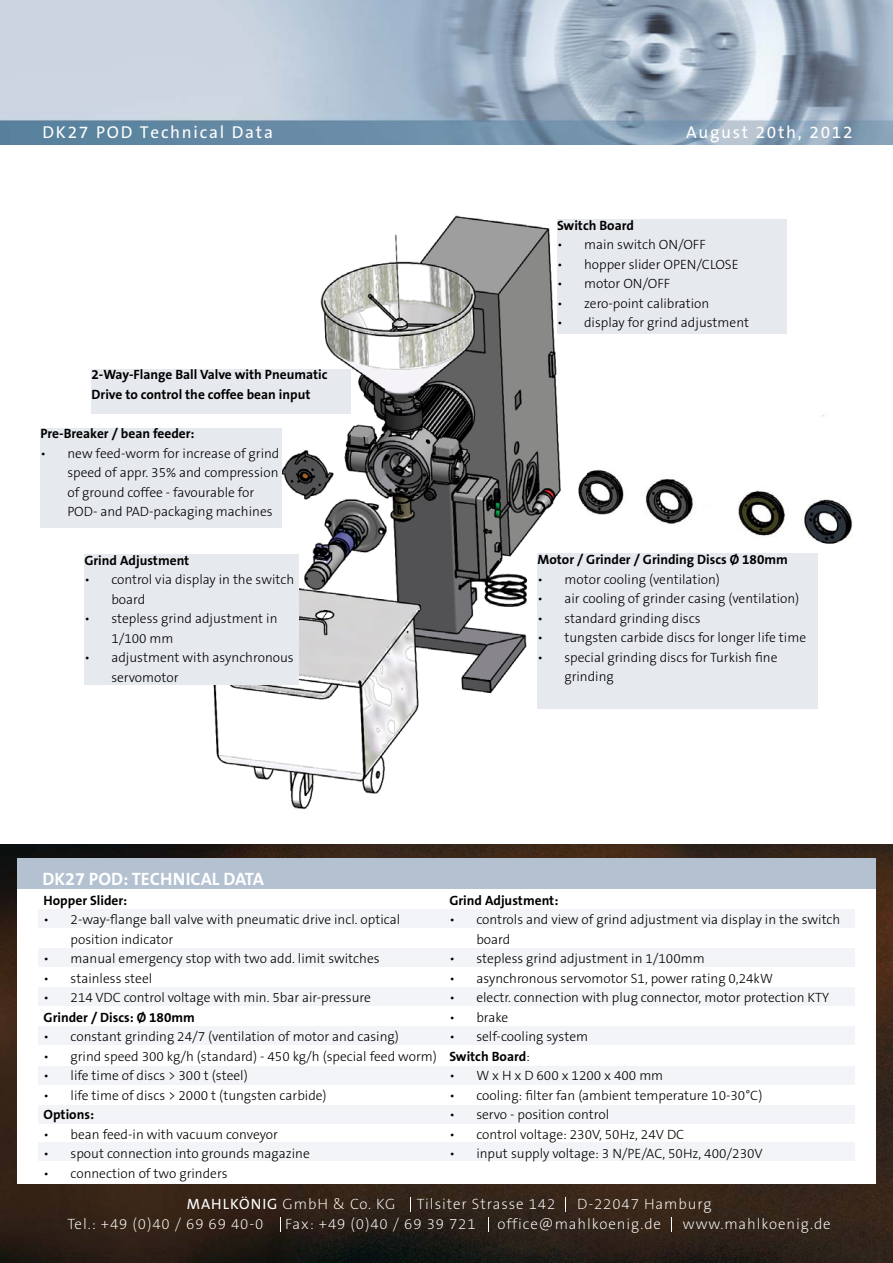
<style>
.page{position:relative;width:893px;height:1263px;background:#fff}
.page>*{position:absolute;margin:0;border:0;box-sizing:border-box;transform-origin:0 0}
.t1{font:700 18px "The Sans B7";color:#fff}
.t2{font:17.25px "The Sans B5 Plain";letter-spacing:.1em;color:#fff}
.t3{font:200 15px "The Sans B2";letter-spacing:.06em;color:#fff}
.t4{font:300 13.5px/19.5px "The Sans B3";color:#000}
.t5{font:700 13.5px/19.5px "The Sans B7";color:#000}
.s1{font-family:"The Sans B3";font-weight:300}
.s2{font-family:"The Sans B5 Plain";font-weight:400}
</style>
<div class="page">
<img style="left:0;top:0;width:893px;height:145px">
<img style="left:0;top:844px;width:893px;height:419px">
<svg style="left:410px;top:1197px;width:1px;height:15px"></svg>
<svg style="left:565px;top:1197px;width:1px;height:15px"></svg>
<svg style="left:671px;top:1217px;width:1px;height:15px"></svg>
<svg style="left:488px;top:1217px;width:1px;height:15px"></svg>
<svg style="left:280px;top:1217px;width:1px;height:15px"></svg>
<div style="left:17px;top:888px;width:859px;height:295px;background:#fff"></div>
<div style="left:17px;top:858px;width:859px;height:31px;background:#b3c1d1"></div>
<div style="left:38px;top:909px;width:817px;height:18px;background:#f3f4f7"></div>
<div style="left:38px;top:948px;width:817px;height:18px;background:#f3f4f7"></div>
<div style="left:38px;top:987px;width:817px;height:19px;background:#f3f4f7"></div>
<div style="left:38px;top:1027px;width:817px;height:18px;background:#f3f4f7"></div>
<div style="left:38px;top:1066px;width:817px;height:18px;background:#f3f4f7"></div>
<div style="left:38px;top:1105px;width:817px;height:18px;background:#f3f4f7"></div>
<div style="left:38px;top:1142px;width:817px;height:18px;background:#f3f4f7"></div>
<img style="left:163px;top:215px;width:690px;height:595px">
<div style="left:40px;top:428px;width:242px;height:99px;background:#e6eaef"></div>
<div style="left:92px;top:369px;width:259px;height:45px;background:#e6eaef"></div>
<div style="left:537px;top:554px;width:281px;height:155px;background:#e6eaef"></div>
<div style="left:84px;top:554px;width:214px;height:131px;background:#e6eaef"></div>
<div style="left:557px;top:219px;width:230px;height:115px;background:#e6eaef"></div>
<p class="t2" style="left:43px;top:124px;width:232px">DK27 POD Technical Data</p>
<p class="t2" style="left:686px;top:124px;width:168px">August 20th, 2012</p>
<p class="t5" style="left:92px;top:365px;width:237px">2-Way-Flange Ball Valve with Pneumatic<br>Drive to control the coffee bean input</p>
<p class="t5" style="left:40px;top:424px;width:156px">Pre-Breaker / bean feeder:</p>
<p class="t4" style="left:67px;top:444px;width:214px;text-indent:-27px">• new feed-worm for increase of grind speed of appr. 35% and compression of ground coffee - favourable for POD- and PAD-packaging machines</p>
<p class="t5" style="left:84px;top:551px;width:107px">Grind Adjustment</p>
<p class="t4" style="left:111px;top:570px;width:184px;text-indent:-27px">• control via display in the switch board</p>
<p class="t4" style="left:111px;top:609px;width:168px;text-indent:-27px">• stepless grind adjustment in<br>1/100 mm</p>
<p class="t4" style="left:111px;top:648px;width:184px;text-indent:-27px">• adjustment with asynchronous servomotor</p>
<p class="t5" style="left:557px;top:216px;width:78px">Switch Board</p>
<p class="t4" style="left:557px;top:235px;width:150px">• main switch ON/OFF</p>
<p class="t4" style="left:557px;top:255px;width:183px">• hopper slider OPEN/CLOSE</p>
<p class="t4" style="left:557px;top:274px;width:115px">• motor ON/OFF</p>
<p class="t4" style="left:557px;top:294px;width:154px">• zero-point calibration</p>
<p class="t4" style="left:557px;top:313px;width:193px">• display for grind adjustment</p>
<p class="t5" style="left:537px;top:550px;width:252px">Motor / Grinder / Grinding Discs Ø 180mm</p>
<p class="t4" style="left:537px;top:570px;width:184px">• motor cooling (ventilation)</p>
<p class="t4" style="left:537px;top:589px;width:263px">• air cooling of grinder casing (ventilation)</p>
<p class="t4" style="left:537px;top:609px;width:165px">• standard grinding discs</p>
<p class="t4" style="left:537px;top:628px;width:270px">• tungsten carbide discs for longer life time</p>
<p class="t4" style="left:564px;top:648px;width:215px;text-indent:-27px">• special grinding discs for Turkish fine grinding</p>
<h1 class="t1" style="left:43px;top:869px;width:223px">DK27 POD: TECHNICAL DATA</h1>
<p class="t5" style="left:44px;top:891px;width:85px">Hopper Slider:</p>
<p class="t4" style="left:71px;top:911px;width:331px;text-indent:-27px">• 2-way-flange ball valve with pneumatic drive incl. optical position indicator</p>
<p class="t4" style="left:44px;top:950px;width:338px">• manual emergency stop with two add. limit switches</p>
<p class="t4" style="left:44px;top:969px;width:110px">• stainless steel</p>
<p class="t4" style="left:44px;top:989px;width:329px">• 214 VDC control voltage with min. 5bar air-pressure</p>
<p class="t5" style="left:44px;top:1008px;width:153px">Grinder / Discs: Ø 180mm</p>
<p class="t4" style="left:44px;top:1028px;width:357px">• constant grinding 24/7 (ventilation of motor and casing)</p>
<p class="t4" style="left:44px;top:1047px;width:395px">• grind speed 300 kg/h (standard) - 450 kg/h (special feed worm)</p>
<p class="t4" style="left:44px;top:1067px;width:206px">• life time of discs &gt; 300 t (steel)</p>
<p class="t4" style="left:44px;top:1086px;width:285px">• life time of discs &gt; 2000 t (tungsten carbide)</p>
<p class="t5" style="left:44px;top:1106px;width:52px">Options:</p>
<p class="t4" style="left:44px;top:1125px;width:236px">• bean feed-in with vacuum conveyor</p>
<p class="t4" style="left:44px;top:1145px;width:268px">• spout connection into grounds magazine</p>
<p class="t4" style="left:44px;top:1164px;width:186px">• connection of two grinders</p>
<p class="t5" style="left:449px;top:891px;width:111px">Grind Adjustment:</p>
<p class="t4" style="left:476px;top:911px;width:366px;text-indent:-27px">• controls and view of grind adjustment via display in the switch board</p>
<p class="t4" style="left:449px;top:950px;width:257px">• stepless grind adjustment in 1/100mm</p>
<p class="t4" style="left:449px;top:969px;width:325px">• asynchronous servomotor S1, power rating 0,24kW</p>
<p class="t4" style="left:449px;top:989px;width:381px">• electr. connection with plug connector, motor protection KTY</p>
<p class="t4" style="left:449px;top:1008px;width:60px">• brake</p>
<p class="t4" style="left:449px;top:1028px;width:140px">• self-cooling system</p>
<p class="t5" style="left:449px;top:1047px;width:82px">Switch Board<span class="s1">:</span></p>
<p class="t4" style="left:449px;top:1067px;width:215px">• W x H x D 600 x 1200 x 400 mm</p>
<p class="t4" style="left:449px;top:1086px;width:315px">• cooling: filter fan (ambient temperature 10-30°C)</p>
<p class="t4" style="left:449px;top:1106px;width:161px">• servo - position control</p>
<p class="t4" style="left:449px;top:1125px;width:236px">• control voltage: 230V, 50Hz, 24V DC</p>
<p class="t4" style="left:449px;top:1145px;width:315px">• input supply voltage: 3 N/PE/AC, 50Hz, 400/230V</p>
<p class="t3" style="left:187px;top:1197px;width:210px"><span class="s2">MAHLKÖNIG</span> GmbH &amp; Co. KG</p>
<p class="t3" style="left:417px;top:1197px;width:140px">Tilsiter Strasse 142</p>
<p class="t3" style="left:577px;top:1197px;width:136px">D-22047 Hamburg</p>
<p class="t3" style="left:68px;top:1216px;width:197px">Tel.: +49 (0)40 / 69 69 40-0</p>
<p class="t3" style="left:285px;top:1216px;width:192px">Fax: +49 (0)40 / 69 39 721</p>
<p class="t3" style="left:497px;top:1216px;width:165px">office@mahlkoenig.de</p>
<p class="t3" style="left:683px;top:1216px;width:149px">www.mahlkoenig.de</p>
</div>
